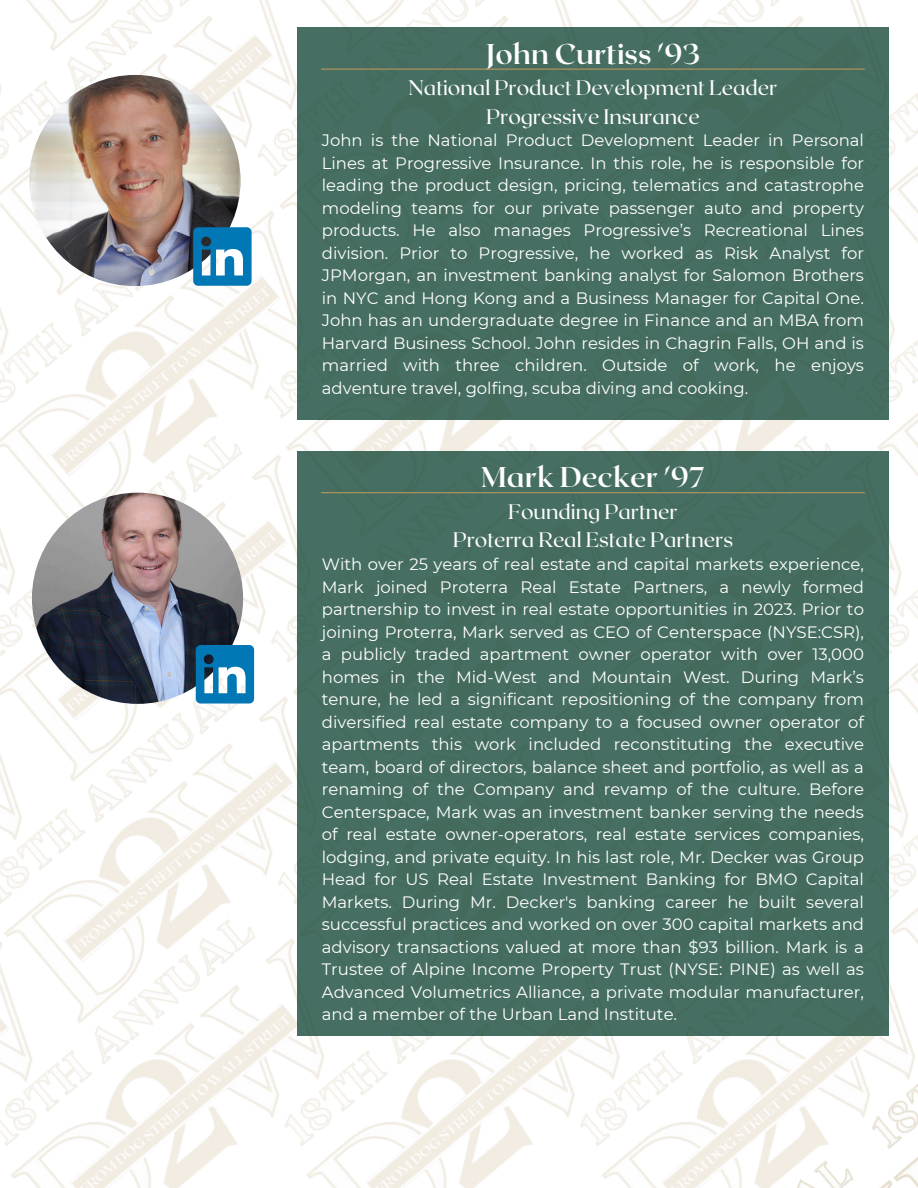
<style>
.page{position:relative;width:918px;height:1188px;background:#fff}
.page>*{position:absolute;margin:0;border:0;box-sizing:border-box;transform-origin:0 0}
.t1{font:700 28.5px "Roxborough CF";color:#fff}
.t2{font:21px/28.2px "Roxborough CF";color:#fff;text-align:center}
.t3{font:16.5px/22.5px "Montserrat";color:#fff;text-align:justify}
</style>
<div class="page">
<img style="left:102px;top:622px;width:195px;height:242px">
<img style="left:384px;top:420px;width:134px;height:31px">
<img style="left:530px;top:420px;width:284px;height:31px">
<img style="left:89px;top:321px;width:295px;height:242px">
<img style="left:82px;top:77px;width:215px;height:244px">
<img style="left:212px;top:0;width:295px;height:78px">
<img style="left:507px;top:0;width:296px;height:27px">
<img style="left:82px;top:0;width:289px;height:77px">
<img style="left:404px;top:1036px;width:137px;height:152px">
<img style="left:541px;top:1036px;width:292px;height:70px">
<img style="left:0;top:864px;width:404px;height:324px">
<img style="left:0;top:695px;width:102px;height:356px">
<img style="left:889px;top:321px;width:29px;height:59px">
<img style="left:825px;top:380px;width:93px;height:240px">
<img style="left:850px;top:0;width:68px;height:321px">
<img style="left:0;top:379px;width:95px;height:427px">
<img style="left:0;top:272px;width:89px;height:293px">
<img style="left:0;top:0;width:82px;height:322px">
<img style="left:830px;top:620px;width:88px;height:426px">
<img style="left:833px;top:867px;width:85px;height:239px">
<img style="left:554px;top:1106px;width:364px;height:82px">
<div style="left:297px;top:451px;width:592px;height:585px;background:#466e62"></div>
<img style="left:32px;top:493px;width:211px;height:211px;border-radius:50%">
<svg style="left:196px;top:645px;width:58px;height:59px"></svg>
<hr style="left:321px;top:492px;width:544px;height:1px;background:#b9975b">
<div style="left:297px;top:27px;width:592px;height:393px;background:#466e62"></div>
<img style="left:29px;top:75px;width:212px;height:211px;border-radius:50%">
<svg style="left:193px;top:227px;width:59px;height:59px"></svg>
<hr style="left:321px;top:69px;width:544px;height:1px;background:#b9975b">
<p class="t1" style="left:486px;top:35px;width:216px">John Curtiss '93</p>
<p class="t2" style="left:408px;top:73px;width:370px">National Product Development Leader<br>Progressive Insurance</p>
<p class="t3" style="left:322px;top:129px;width:544px">John is the National Product Development Leader in Personal Lines at Progressive Insurance. In this role, he is responsible for leading the product design, pricing, telematics and catastrophe modeling teams for our private passenger auto and property products. He also manages Progressive’s Recreational Lines division. Prior to Progressive, he worked as Risk Analyst for JPMorgan, an investment banking analyst for Salomon Brothers in NYC and Hong Kong and a Business Manager for Capital One.<br>John has an undergraduate degree in Finance and an MBA from Harvard Business School. John resides in Chagrin Falls, OH and is married with three children. Outside of work, he enjoys adventure travel, golfing, scuba diving and cooking.</p>
<p class="t1" style="left:481px;top:459px;width:225px">Mark Decker '97</p>
<p class="t2" style="left:453px;top:496px;width:282px">Founding Partner<br>Proterra Real Estate Partners</p>
<p class="t3" style="left:322px;top:553px;width:544px">With over 25 years of real estate and capital markets experience, Mark joined Proterra Real Estate Partners, a newly formed partnership to invest in real estate opportunities in 2023. Prior to joining Proterra, Mark served as CEO of Centerspace (NYSE:CSR), a publicly traded apartment owner operator with over 13,000 homes in the Mid-West and Mountain West. During Mark’s tenure, he led a significant repositioning of the company from diversified real estate company to a focused owner operator of apartments this work included reconstituting the executive team, board of directors, balance sheet and portfolio, as well as a renaming of the Company and revamp of the culture. Before Centerspace, Mark was an investment banker serving the needs of real estate owner-operators, real estate services companies, lodging, and private equity. In his last role, Mr. Decker was Group Head for US Real Estate Investment Banking for BMO Capital Markets. During Mr. Decker's banking career he built several successful practices and worked on over 300 capital markets and advisory transactions valued at more than $93 billion. Mark is a Trustee of Alpine Income Property Trust (NYSE: PINE) as well as Advanced Volumetrics Alliance, a private modular manufacturer, and a member of the Urban Land Institute.</p>
</div>
